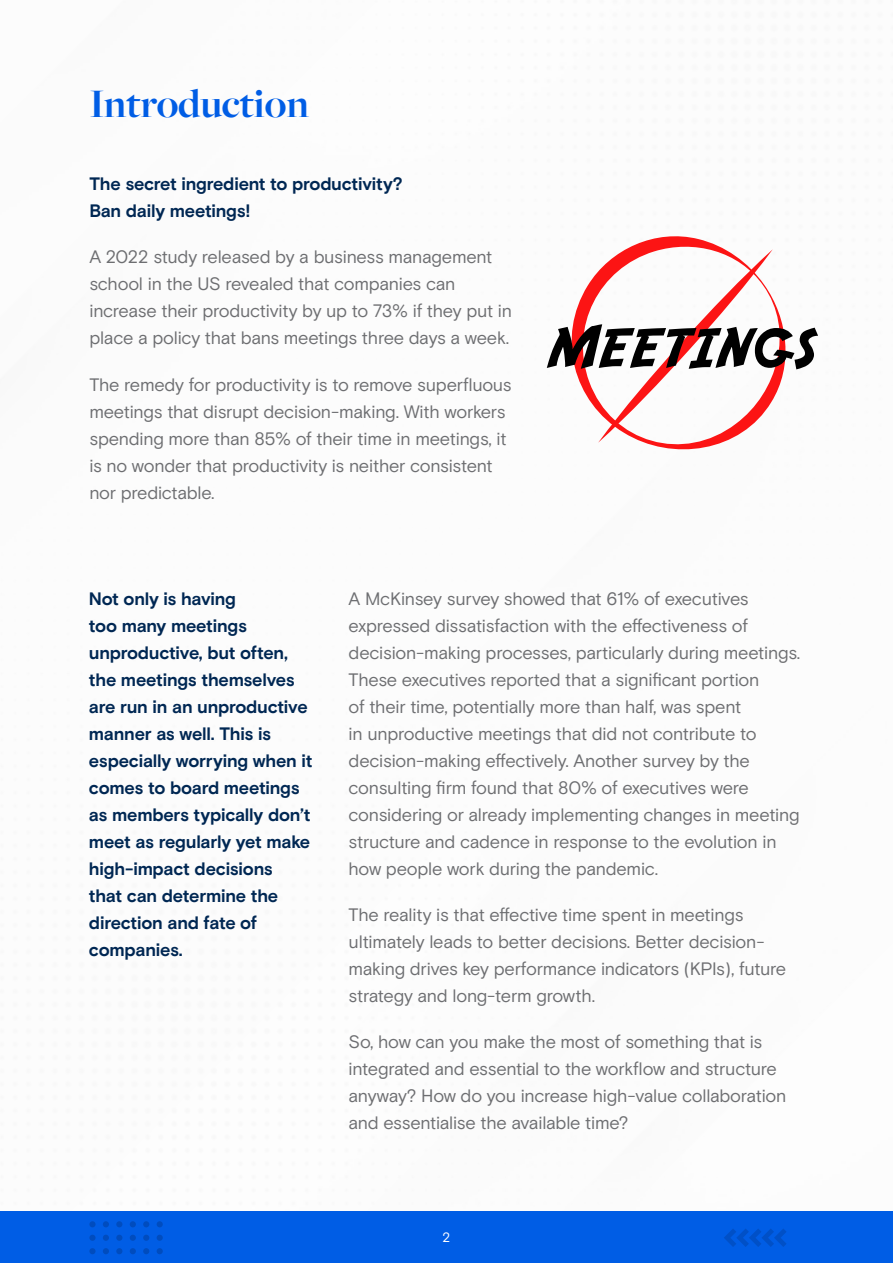
<style>
.page{position:relative;width:893px;height:1263px;background:#fff}
.page>*{position:absolute;margin:0;border:0;box-sizing:border-box;transform-origin:0 0}
.t1{font:700 42px "Freight Big";letter-spacing:-.005em;color:#005de5}
.t2{font:18px/27px "Basis Grotesque Pro";letter-spacing:-.015em;color:#6d6e71}
.t3{font:700 18px/27px "Basis Grotesque Pro";letter-spacing:-.01em;color:#002753}
.t4{font:13.5px "Basis Grotesque Pro";color:#fff}
</style>
<div class="page">
<svg style="left:626px;top:236px;width:98px;height:214px"></svg>
<svg style="left:547px;top:249px;width:271px;height:194px"></svg>
<div style="left:0;top:1210px;width:893px;height:53px;background:#005de5"></div>
<svg style="left:157px;top:1248px;width:6px;height:6px"></svg>
<svg style="left:143px;top:1248px;width:6px;height:6px"></svg>
<svg style="left:130px;top:1248px;width:6px;height:6px"></svg>
<svg style="left:116px;top:1248px;width:6px;height:6px"></svg>
<svg style="left:103px;top:1248px;width:6px;height:6px"></svg>
<div style="left:89px;top:1248px;width:7px;height:6px;background:#004cbe;border-radius:50%"></div>
<svg style="left:157px;top:1235px;width:6px;height:6px"></svg>
<svg style="left:143px;top:1235px;width:6px;height:6px"></svg>
<svg style="left:130px;top:1235px;width:6px;height:6px"></svg>
<svg style="left:116px;top:1235px;width:6px;height:6px"></svg>
<svg style="left:103px;top:1235px;width:6px;height:6px"></svg>
<div style="left:89px;top:1235px;width:7px;height:6px;background:#004cbe;border-radius:50%"></div>
<svg style="left:157px;top:1221px;width:6px;height:6px"></svg>
<svg style="left:143px;top:1221px;width:6px;height:6px"></svg>
<svg style="left:130px;top:1221px;width:6px;height:6px"></svg>
<svg style="left:116px;top:1221px;width:6px;height:6px"></svg>
<svg style="left:103px;top:1221px;width:6px;height:6px"></svg>
<div style="left:89px;top:1221px;width:7px;height:6px;background:#004cbe;border-radius:50%"></div>
<svg style="left:724px;top:1229px;width:62px;height:18px"></svg>
<h1 class="t1" style="left:89px;top:81px;width:221px">Introduction</h1>
<p class="t3" style="left:89px;top:171px;width:315px">The secret ingredient to productivity?<br>Ban daily meetings!</p>
<p class="t2" style="left:89px;top:244px;width:424px">A 2022 study released by a business management school in the US revealed that companies can increase their productivity by up to 73% if they put in place a policy that bans meetings three days a week.</p>
<p class="t2" style="left:89px;top:371px;width:424px">The remedy for productivity is to remove superfluous meetings that disrupt decision-making. With workers spending more than 85% of their time in meetings, it is no wonder that productivity is neither consistent nor predictable.</p>
<p class="t3" style="left:89px;top:585px;width:225px">Not only is having<br>too many meetings unproductive, but often, the meetings themselves are run in an unproductive manner as well. This is especially worrying when it comes to board meetings as members typically don’t meet as regularly yet make high-impact decisions<br>that can determine the direction and fate of companies.</p>
<p class="t2" style="left:349px;top:585px;width:453px">A McKinsey survey showed that 61% of executives expressed dissatisfaction with the effectiveness of decision-making processes, particularly during meetings.<br>These executives reported that a significant portion<br>of their time, potentially more than half, was spent<br>in unproductive meetings that did not contribute to decision-making effectively. Another survey by the consulting firm found that 80% of executives were considering or already implementing changes in meeting structure and cadence in response to the evolution in how people work during the pandemic.</p>
<p class="t2" style="left:349px;top:901px;width:439px">The reality is that effective time spent in meetings ultimately leads to better decisions. Better decision&shy;making drives key performance indicators (KPIs), future strategy and long-term growth.</p>
<p class="t2" style="left:349px;top:1029px;width:439px">So, how can you make the most of something that is integrated and essential to the workflow and structure anyway? How do you increase high-value collaboration and essentialise the available time?</p>
<p class="t4" style="left:443px;top:1229px;width:9px">2</p>
</div>
